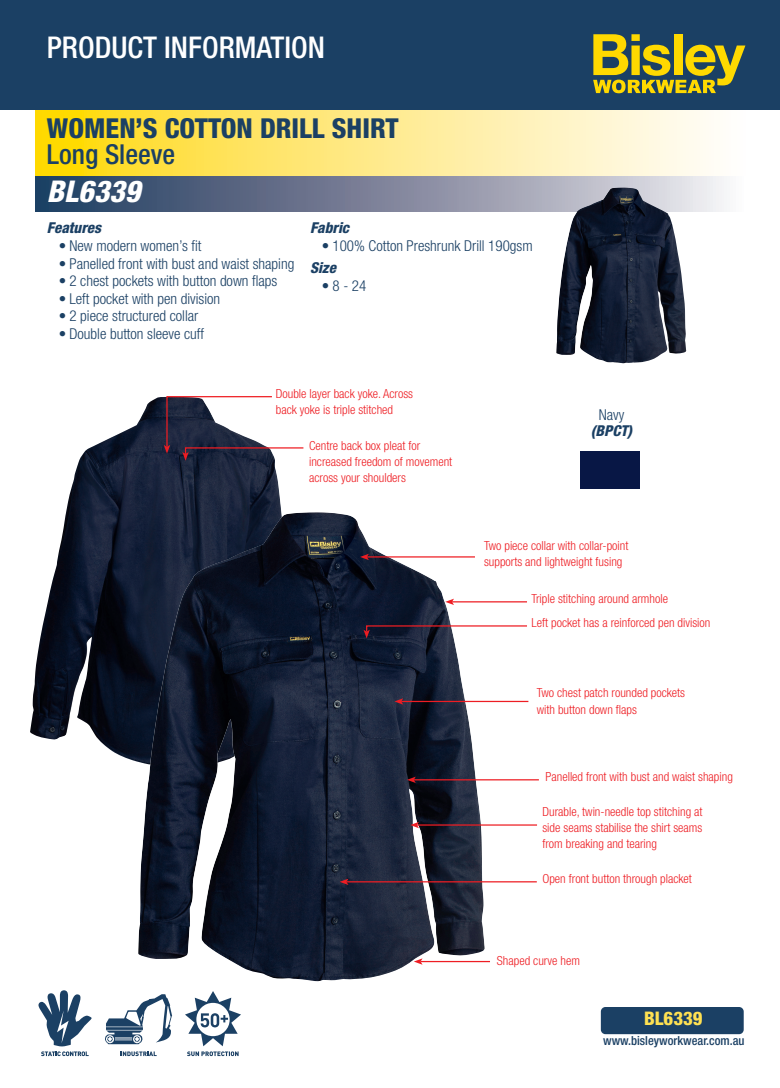
<style>
.page{position:relative;width:780px;height:1088px;background:#fff}
.page>*{position:absolute;margin:0;border:0;box-sizing:border-box;transform-origin:0 0}
.t1{font:300 condensed 30px "Helvetica Neue LT Std";color:#fff}
.t2{font:italic 800 condensed 30px "Helvetica Neue LT Std";color:#fff}
.t3{font:800 condensed 27.5px "Helvetica Neue LT Std";color:#1b4064}
.t4{font:500 condensed 27.5px "Helvetica Neue LT Std";color:#1b4064}
.t5{font:800 condensed 18.75px "Helvetica Neue LT Std";color:#ffe152}
.t6{font:300 condensed 15px "Helvetica Neue LT Std";color:#1b4064}
.t7{font:italic 800 condensed 15px "Helvetica Neue LT Std";color:#1b4064}
.t8{font:300 condensed 12.5px/16.2px "Helvetica Neue LT Std";color:#ee1d23}
.t9{font:500 condensed 12.5px "Helvetica Neue LT Std";color:#1b4064}
</style>
<div class="page">
<div style="left:600px;top:1007px;width:143px;height:27px;background:#1b4064;border-radius:5px"></div>
<svg style="left:35px;top:175px;width:689px;height:36px"></svg>
<svg style="left:35px;top:109px;width:727px;height:66px"></svg>
<div style="left:0;top:0;width:762px;height:109px;background:#1b4064"></div>
<div style="left:762px;top:0;width:18px;height:109px;background:#1b4064"></div>
<svg style="left:593px;top:34px;width:152px;height:59px"></svg>
<img style="left:30px;top:397px;width:252px;height:365px">
<img style="left:138px;top:512px;width:347px;height:469px">
<svg style="left:121px;top:1051px;width:36px;height:5px"></svg>
<svg style="left:105px;top:994px;width:67px;height:50px"></svg>
<svg style="left:185px;top:991px;width:56px;height:65px"></svg>
<svg style="left:38px;top:990px;width:54px;height:66px"></svg>
<svg style="left:363px;top:625px;width:164px;height:13px"></svg>
<hr style="left:401px;top:701px;width:127px;height:1px;background:#ee1d23">
<svg style="left:394px;top:698px;width:9px;height:7px"></svg>
<hr style="left:417px;top:824px;width:120px;height:2px;background:#ee1d23">
<svg style="left:410px;top:822px;width:9px;height:6px"></svg>
<hr style="left:420px;top:961px;width:70px;height:1px;background:#ee1d23">
<svg style="left:414px;top:958px;width:8px;height:7px"></svg>
<hr style="left:414px;top:779px;width:125px;height:1px;background:#ee1d23">
<svg style="left:407px;top:776px;width:9px;height:7px"></svg>
<div style="left:580px;top:452px;width:60px;height:37px;background:#081745"></div>
<hr style="left:367px;top:556px;width:108px;height:1px;background:#ee1d23">
<svg style="left:360px;top:554px;width:9px;height:6px"></svg>
<hr style="left:452px;top:601px;width:75px;height:1px;background:#ee1d23">
<svg style="left:445px;top:599px;width:9px;height:6px"></svg>
<svg style="left:164px;top:396px;width:140px;height:65px"></svg>
<hr style="left:346px;top:881px;width:190px;height:1px;background:#ee1d23">
<svg style="left:339px;top:878px;width:9px;height:7px"></svg>
<img style="left:556px;top:188px;width:130px;height:175px">
<p class="t1" style="left:47px;top:30px;width:266px">PRODUCT INFORMATION</p>
<p class="t3" style="left:47px;top:111px;width:353px">WOMEN’S COTTON DRILL SHIRT</p>
<p class="t4" style="left:47px;top:138px;width:130px">Long Sleeve</p>
<p class="t2" style="left:47px;top:173px;width:95px">BL6339</p>
<p class="t7" style="left:47px;top:219px;width:55px">Features</p>
<p class="t6" style="left:59px;top:237px;width:144px">• New modern women’s fit</p>
<p class="t6" style="left:59px;top:255px;width:237px">• Panelled front with bust and waist shaping</p>
<p class="t6" style="left:59px;top:272px;width:220px">• 2 chest pockets with button down flaps</p>
<p class="t6" style="left:59px;top:290px;width:163px">• Left pocket with pen division</p>
<p class="t6" style="left:59px;top:307px;width:141px">• 2 piece structured collar</p>
<p class="t6" style="left:59px;top:325px;width:147px">• Double button sleeve cuff</p>
<p class="t7" style="left:310px;top:218px;width:41px">Fabric</p>
<p class="t6" style="left:322px;top:237px;width:212px">• 100% Cotton Preshrunk Drill 190gsm</p>
<p class="t7" style="left:310px;top:258px;width:28px">Size</p>
<p class="t6" style="left:322px;top:277px;width:46px">•8 - 24</p>
<p class="t8" style="left:276px;top:385px;width:139px">Double layer back yoke. Across back yoke is triple stitched</p>
<p class="t8" style="left:309px;top:437px;width:145px">Centre back box pleat for increased freedom of movement across your shoulders</p>
<p class="t6" style="left:598px;top:406px;width:27px">Navy</p>
<p class="t7" style="left:590px;top:421px;width:43px">(BPCT)</p>
<p class="t8" style="left:484px;top:537px;width:146px">Two piece collar with collar-point supports and lightweight fusing</p>
<p class="t8" style="left:531px;top:590px;width:138px">Triple stitching around armhole</p>
<p class="t8" style="left:531px;top:615px;width:180px">Left pocket has a reinforced pen division</p>
<p class="t8" style="left:536px;top:685px;width:150px">Two chest patch rounded pockets with button down flaps</p>
<p class="t8" style="left:545px;top:769px;width:189px">Panelled front with bust and waist shaping</p>
<p class="t8" style="left:542px;top:803px;width:162px;text-align:justify">Durable, twin-needle top stitching at side seams stabilise the shirt seams from breaking and tearing</p>
<p class="t8" style="left:542px;top:871px;width:151px">Open front button through placket</p>
<p class="t8" style="left:497px;top:952px;width:85px">Shaped curve hem</p>
<p class="t5" style="left:644px;top:1007px;width:60px">BL6339</p>
<p class="t9" style="left:603px;top:1033px;width:143px">www.bisleyworkwear.com.au</p>
</div>
